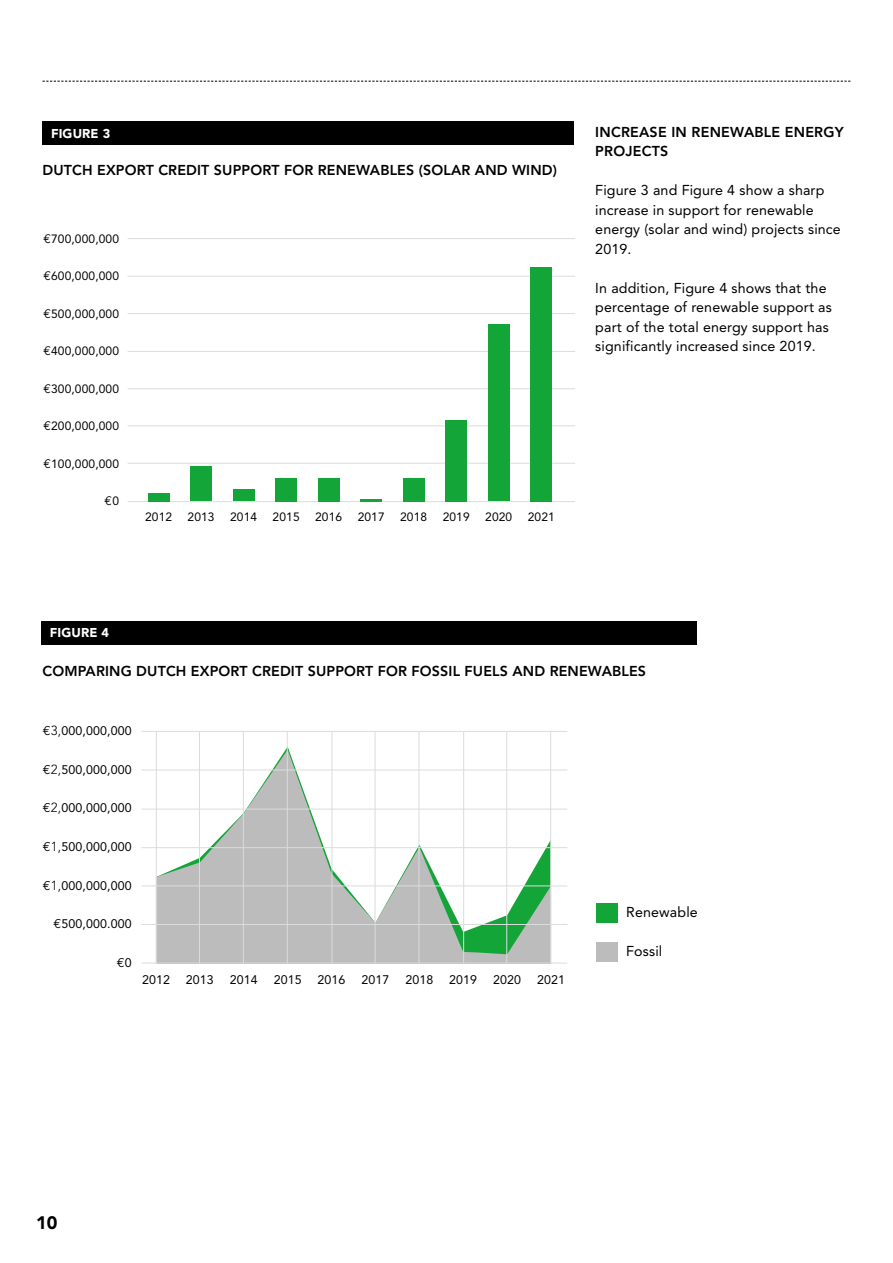
<style>
.page{position:relative;width:893px;height:1263px;background:#fff}
.page>*{position:absolute;margin:0;border:0;box-sizing:border-box;transform-origin:0 0}
.t1{font:900 18px "Avenir";color:#000}
.t2{font:14.25px/19.5px "Avenir";letter-spacing:.01em;color:#000}
.t3{font:800 14.25px/19.5px "Avenir";letter-spacing:.01em;color:#000}
.t4{font:13.2px "Euro Mono";color:#000}
.t5{font:900 12.75px "Avenir";letter-spacing:.01em;color:#fff}
.t6{font:12.75px "Euro Mono";color:#000}
.t7{font:12.45px "Avenir";letter-spacing:.01em;color:#000}
.t8{font:12px "Avenir";letter-spacing:.01em;color:#000}
.s1{font-family:"Euro Mono";font-size:12.75px}
.s2{font-family:"Avenir";font-size:12px}
.s3{font-family:"Euro Mono";font-size:13.2px}
.s4{font-weight:300;font-size:13.2px}
.s5{font-family:"Avenir";font-size:12.45px}
</style>
<div class="page">
<div style="left:41px;top:621px;width:656px;height:23px;background:#000"></div>
<div style="left:43px;top:121px;width:531px;height:24px;background:#000"></div>
<svg style="left:43px;top:81px;width:807px;height:1px"></svg>
<hr style="left:128px;top:276px;width:447px;height:1px;background:#dcdcdc">
<hr style="left:128px;top:313px;width:447px;height:1px;background:#dcdcdc">
<hr style="left:128px;top:351px;width:447px;height:1px;background:#dcdcdc">
<hr style="left:128px;top:388px;width:447px;height:1px;background:#dcdcdc">
<hr style="left:128px;top:425px;width:447px;height:1px;background:#dcdcdc">
<hr style="left:128px;top:463px;width:447px;height:1px;background:#dcdcdc">
<hr style="left:128px;top:501px;width:447px;height:1px;background:#dcdcdc">
<hr style="left:128px;top:238px;width:447px;height:1px;background:#dcdcdc">
<div style="left:190px;top:466px;width:22px;height:35px;background:#13a538"></div>
<div style="left:233px;top:489px;width:21px;height:12px;background:#13a538"></div>
<div style="left:276px;top:478px;width:21px;height:23px;background:#13a538"></div>
<div style="left:318px;top:478px;width:21px;height:23px;background:#13a538"></div>
<hr style="left:361px;top:499px;width:21px;height:2px;background:#13a538">
<div style="left:403px;top:478px;width:21px;height:23px;background:#13a538"></div>
<div style="left:446px;top:420px;width:21px;height:81px;background:#13a538"></div>
<div style="left:488px;top:325px;width:21px;height:176px;background:#13a538"></div>
<div style="left:531px;top:267px;width:21px;height:234px;background:#13a538"></div>
<div style="left:148px;top:493px;width:21px;height:8px;background:#13a538"></div>
<div style="left:596px;top:903px;width:22px;height:20px;background:#13a538"></div>
<div style="left:596px;top:942px;width:22px;height:20px;background:#bcbcbc"></div>
<svg style="left:157px;top:750px;width:393px;height:213px"></svg>
<hr style="left:141px;top:731px;width:426px;height:1px;background:#dcdcdc">
<hr style="left:141px;top:770px;width:426px;height:1px;background:#dcdcdc">
<hr style="left:141px;top:809px;width:426px;height:1px;background:#dcdcdc">
<hr style="left:141px;top:847px;width:426px;height:1px;background:#dcdcdc">
<hr style="left:141px;top:885px;width:426px;height:1px;background:#dcdcdc">
<hr style="left:141px;top:924px;width:426px;height:1px;background:#dcdcdc">
<hr style="left:141px;top:963px;width:426px;height:1px;background:#dcdcdc">
<hr style="left:156px;top:732px;width:1px;height:231px;background:#dcdcdc">
<hr style="left:199px;top:732px;width:1px;height:231px;background:#dcdcdc">
<hr style="left:243px;top:732px;width:1px;height:231px;background:#dcdcdc">
<hr style="left:287px;top:732px;width:1px;height:231px;background:#dcdcdc">
<hr style="left:332px;top:732px;width:1px;height:231px;background:#dcdcdc">
<hr style="left:375px;top:732px;width:1px;height:231px;background:#dcdcdc">
<hr style="left:419px;top:732px;width:1px;height:231px;background:#dcdcdc">
<hr style="left:463px;top:732px;width:1px;height:231px;background:#dcdcdc">
<hr style="left:506px;top:732px;width:1px;height:231px;background:#dcdcdc">
<hr style="left:550px;top:731px;width:1px;height:232px;background:#dcdcdc">
<p class="t5" style="left:51px;top:126px;width:61px">FIGURE 3</p>
<p class="t3" style="left:43px;top:160px;width:516px">DUTCH EXPORT CREDIT SUPPORT FOR RENEWABLES (SOLAR AND WIND)</p>
<p class="t8" style="left:43px;top:232px;width:77px"><span class="s1">€</span>700,000,000</p>
<p class="t8" style="left:43px;top:269px;width:77px"><span class="s1">€</span>600,000,000</p>
<p class="t8" style="left:43px;top:307px;width:77px"><span class="s1">€</span>500,000,000</p>
<p class="t8" style="left:43px;top:344px;width:77px"><span class="s1">€</span>400,000,000</p>
<p class="t8" style="left:43px;top:382px;width:77px"><span class="s1">€</span>300,000,000</p>
<p class="t8" style="left:43px;top:419px;width:77px"><span class="s1">€</span>200,000,000</p>
<p class="t8" style="left:43px;top:457px;width:77px"><span class="s1">€</span>100,000,000</p>
<p class="t6" style="left:105px;top:493px;width:16px">€<span class="s2">0</span></p>
<p class="t8" style="left:145px;top:510px;width:29px">2012</p>
<p class="t8" style="left:188px;top:510px;width:29px">2013</p>
<p class="t8" style="left:230px;top:510px;width:29px">2014</p>
<p class="t8" style="left:273px;top:510px;width:29px">2015</p>
<p class="t8" style="left:315px;top:510px;width:29px">2016</p>
<p class="t8" style="left:358px;top:510px;width:29px">2017</p>
<p class="t8" style="left:400px;top:510px;width:29px">2018</p>
<p class="t8" style="left:443px;top:510px;width:29px">2019</p>
<p class="t8" style="left:485px;top:510px;width:29px">2020</p>
<p class="t8" style="left:528px;top:510px;width:29px">2021</p>
<p class="t3" style="left:595px;top:122px;width:250px">INCREASE IN RENEWABLE ENERGY<br>PROJECTS</p>
<p class="t2" style="left:595px;top:180px;width:247px">Figure 3 and Figure 4 show a sharp increase in support for renewable energy (solar and wind) projects since<br>2019.</p>
<p class="t2" style="left:595px;top:278px;width:238px">In addition, Figure 4 shows that the percentage of renewable support as part of the total energy support has significantly increased since 2019.</p>
<p class="t5" style="left:50px;top:625px;width:61px">FIGURE 4</p>
<p class="t3" style="left:43px;top:661px;width:605px">COMPARING DUTCH EXPORT CREDIT SUPPORT FOR FOSSIL FUELS AND RENEWABLES</p>
<p class="t7" style="left:43px;top:723px;width:90px"><span class="s3">€</span><span class="s4">3,</span>000,000,000</p>
<p class="t7" style="left:43px;top:762px;width:90px"><span class="s3">€</span><span class="s4">2,</span>500,000,000</p>
<p class="t7" style="left:43px;top:801px;width:90px"><span class="s3">€</span><span class="s4">2,</span>000,000,000</p>
<p class="t7" style="left:43px;top:839px;width:90px"><span class="s3">€</span><span class="s4">1,</span>500,000,000</p>
<p class="t7" style="left:43px;top:878px;width:90px"><span class="s3">€</span><span class="s4">1,</span>000,000,000</p>
<p class="t7" style="left:53px;top:917px;width:80px"><span class="s3">€</span>500,000.000</p>
<p class="t4" style="left:117px;top:955px;width:16px">€<span class="s5">0</span></p>
<p class="t7" style="left:142px;top:972px;width:29px">2012</p>
<p class="t7" style="left:186px;top:972px;width:29px">2013</p>
<p class="t7" style="left:230px;top:972px;width:29px">2014</p>
<p class="t7" style="left:274px;top:972px;width:29px">2015</p>
<p class="t7" style="left:318px;top:972px;width:29px">2016</p>
<p class="t7" style="left:361px;top:972px;width:29px">2017</p>
<p class="t7" style="left:405px;top:972px;width:29px">2018</p>
<p class="t7" style="left:449px;top:972px;width:29px">2019</p>
<p class="t7" style="left:493px;top:972px;width:29px">2020</p>
<p class="t7" style="left:537px;top:972px;width:29px">2021</p>
<p class="t2" style="left:626px;top:902px;width:73px">Renewable</p>
<p class="t2" style="left:626px;top:941px;width:38px">Fossil</p>
<p class="t1" style="left:36px;top:1211px;width:23px">10</p>
</div>
